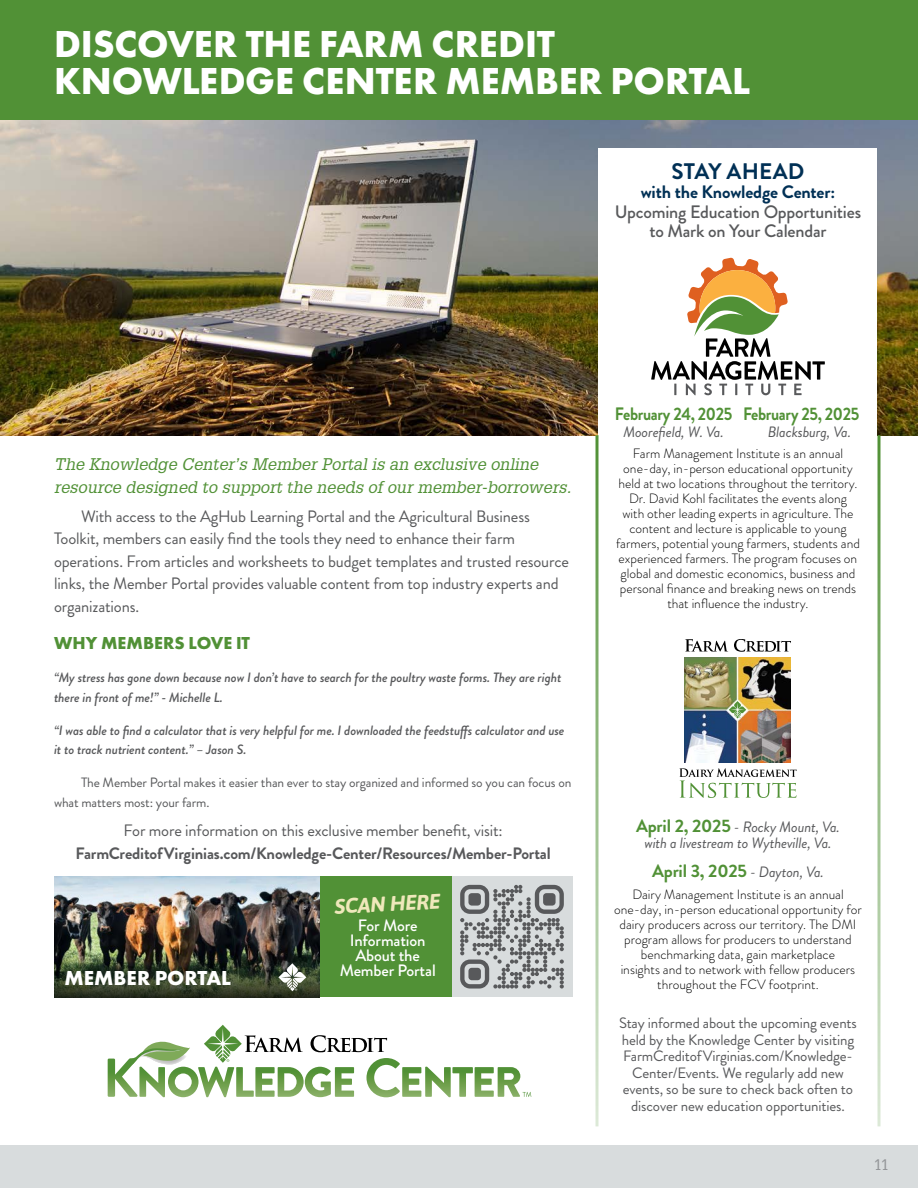
<style>
.page{position:relative;width:918px;height:1188px;background:#fff}
.page>*{position:absolute;margin:0;border:0;box-sizing:border-box;transform-origin:0 0}
.Headlines{font:700 39px/37.5px "Futura PT";letter-spacing:-.005em;color:#fff}
.Captions{font:700 22.5px "Brandon Grotesque";letter-spacing:.01em;color:#003055}
.Headlines-2{font:700 21px "Futura PT";color:#fff}
.Captions-2{font:italic 700 21px "Asap";color:#efe8bb}
.Captions-3{font:500 18px/19.5px "Brandon Grotesque";letter-spacing:-.01em;color:#58595b;text-align:center}
.Captions-4{font:700 18px "Brandon Grotesque";letter-spacing:-.02em;color:#519136;scale:.9 1}
.Captions-5{font:700 18px "Brandon Grotesque";letter-spacing:-.02em;color:#519136}
.Headlines-3{font:700 18px "Futura PT";color:#519136}
.Body_Copy{font:16.5px/22.5px "Brandon Grotesque";letter-spacing:-.01em;color:#58595b}
.Opening_Paragraph{font:italic 16.5px/22.5px "Glypha";color:#519136}
.Body_Copy-2{font:700 16.5px "Brandon Grotesque";letter-spacing:-.01em;color:#58595b}
.Captions-6{font:500 16.5px/15px "Brandon Grotesque";letter-spacing:-.01em;color:#fff;text-align:center}
.Captions-7{font:15px/16.5px "Brandon Grotesque";letter-spacing:-.01em;color:#58595b;text-align:center}
.Captions-8{font:italic 15px/16.5px "Brandon Grotesque";letter-spacing:-.01em;color:#58595b;text-align:center}
.t1{font:15px "Glypha";color:#939598}
.Captions-9{font:300 13.5px/15px "Brandon Grotesque";color:#000;text-align:center}
.Body_Copy-3{font:italic 500 13.5px/19.5px "Brandon Grotesque";letter-spacing:-.01em;color:#58595b}
.Body_Copy-4{font:13.5px/19.5px "Brandon Grotesque";letter-spacing:-.01em;color:#58595b}
.s1{font-weight:700;color:#003055}
.s2{font-weight:700;font-style:normal;font-size:18px;color:#519136}
.s3{font-weight:400;font-style:italic;font-size:15px;color:#58595b}
</style>
<div class="page">
<div style="left:0;top:0;width:918px;height:121px;background:#519136"></div>
<div style="left:0;top:1145px;width:918px;height:43px;background:#d8dcdd"></div>
<div style="left:320px;top:876px;width:132px;height:121px;background:#519136"></div>
<img style="left:54px;top:876px;width:266px;height:78px">
<img style="left:54px;top:954px;width:266px;height:43px">
<div style="left:452px;top:876px;width:120px;height:121px;background:#d8dcdd"></div>
<svg style="left:460px;top:885px;width:104px;height:104px"></svg>
<img style="left:0;top:121px;width:918px;height:314px">
<svg style="left:108px;top:1025px;width:423px;height:72px"></svg>
<div style="left:598px;top:148px;width:280px;height:972px;background:#fff"></div>
<svg style="left:651px;top:258px;width:174px;height:137px"></svg>
<img style="left:685px;top:657px;width:105px;height:105px">
<svg style="left:685px;top:639px;width:43px;height:13px"></svg>
<svg style="left:734px;top:639px;width:57px;height:13px"></svg>
<svg style="left:679px;top:768px;width:118px;height:30px"></svg>
<svg style="left:729px;top:701px;width:17px;height:18px"></svg>
<hr style="left:596px;top:435px;width:2px;height:691px;background:#519136">
<hr style="left:878px;top:435px;width:2px;height:691px;background:#519136">
<svg style="left:278px;top:963px;width:28px;height:28px"></svg>
<p class="Headlines" style="left:54px;top:24px;width:698px">DISCOVER THE FARM CREDIT<br>KNOWLEDGE CENTER MEMBER PORTAL</p>
<p class="Captions" style="left:671px;top:155px;width:134px">STAY AHEAD</p>
<p class="Captions-3" style="left:615px;top:183px;width:248px"><span class="s1">with the Knowledge Center:<br></span>Upcoming Education Opportunities to Mark on Your Calendar</p>
<p class="Opening_Paragraph" style="left:54px;top:453px;width:522px">The Knowledge Center’s Member Portal is an exclusive online resource designed to support the needs of our member-borrowers.</p>
<p class="Body_Copy" style="left:54px;top:505px;width:517px;text-indent:27px">With access to the AgHub Learning Portal and the Agricultural Business Toolkit, members can easily find the tools they need to enhance their farm operations. From articles and worksheets to budget templates and trusted resource links, the Member Portal provides valuable content from top industry experts and organizations.</p>
<p class="Headlines-3" style="left:54px;top:632px;width:198px">WHY MEMBERS LOVE IT</p>
<p class="Body_Copy-3" style="left:54px;top:668px;width:509px">“My stress has gone down because now I don’t have to search for the poultry waste forms. They are right there in front of me!” - Michelle L.</p>
<p class="Body_Copy-3" style="left:54px;top:721px;width:512px">“I was able to find a calculator that is very helpful for me. I downloaded the feedstuffs calculator and use it to track nutrient content.” – Jason S.</p>
<p class="Body_Copy-4" style="left:54px;top:773px;width:519px;text-indent:27px">The Member Portal makes it easier than ever to stay organized and informed so you can focus on what matters most: your farm.</p>
<p class="Body_Copy" style="left:124px;top:819px;width:381px">For more information on this exclusive member benefit, visit:</p>
<p class="Body_Copy-2" style="left:76px;top:841px;width:477px">FarmCreditofVirginias.com/Knowledge-Center/Resources/Member-Portal</p>
<p class="Headlines-2" style="left:65px;top:965px;width:168px">MEMBER PORTAL</p>
<p class="Captions-2" style="left:334px;top:891px;width:107px;rotate:-3deg">SCAN HERE</p>
<p class="Captions-6" style="left:340px;top:918px;width:98px">For More<br>Information<br>About the<br>Member Portal</p>
<p class="Captions-4" style="left:615px;top:401px;width:273px">February 24, 2025 February 25, 2025</p>
<p class="Captions-8" style="left:623px;top:424px;width:102px">Moorefield, W. Va.</p>
<p class="Captions-8" style="left:768px;top:424px;width:85px">Blacksburg, Va.</p>
<p class="Captions-9" style="left:616px;top:446px;width:245px">Farm Management Institute is an annual one-day, in-person educational opportunity held at two locations throughout the territory.<br>Dr. David Kohl facilitates the events along<br>with other leading experts in agriculture. The content and lecture is applicable to young farmers, potential young farmers, students and experienced farmers. The program focuses on global and domestic economics, business and personal finance and breaking news on trends that influence the industry.</p>
<p class="Captions-8" style="left:636px;top:818px;width:205px"><span class="s2">April 2, 2025</span> - Rocky Mount, Va. with a livestream to Wytheville, Va.</p>
<p class="Captions-5" style="left:652px;top:859px;width:173px">April 3, 2025 <span class="s3">- Dayton, Va.</span></p>
<p class="Captions-9" style="left:614px;top:887px;width:249px">Dairy Management Institute is an annual one-day, in-person educational opportunity for dairy producers across our territory. The DMI program allows for producers to understand benchmarking data, gain marketplace<br>insights and to network with fellow producers throughout the FCV footprint.</p>
<p class="Captions-7" style="left:619px;top:1015px;width:239px">Stay informed about the upcoming events held by the Knowledge Center by visiting FarmCreditofVirginias.com/Knowledge-Center/Events. We regularly add new events, so be sure to check back often to discover new education opportunities.</p>
<p class="t1" style="left:874px;top:1156px;width:17px">11</p>
</div>
